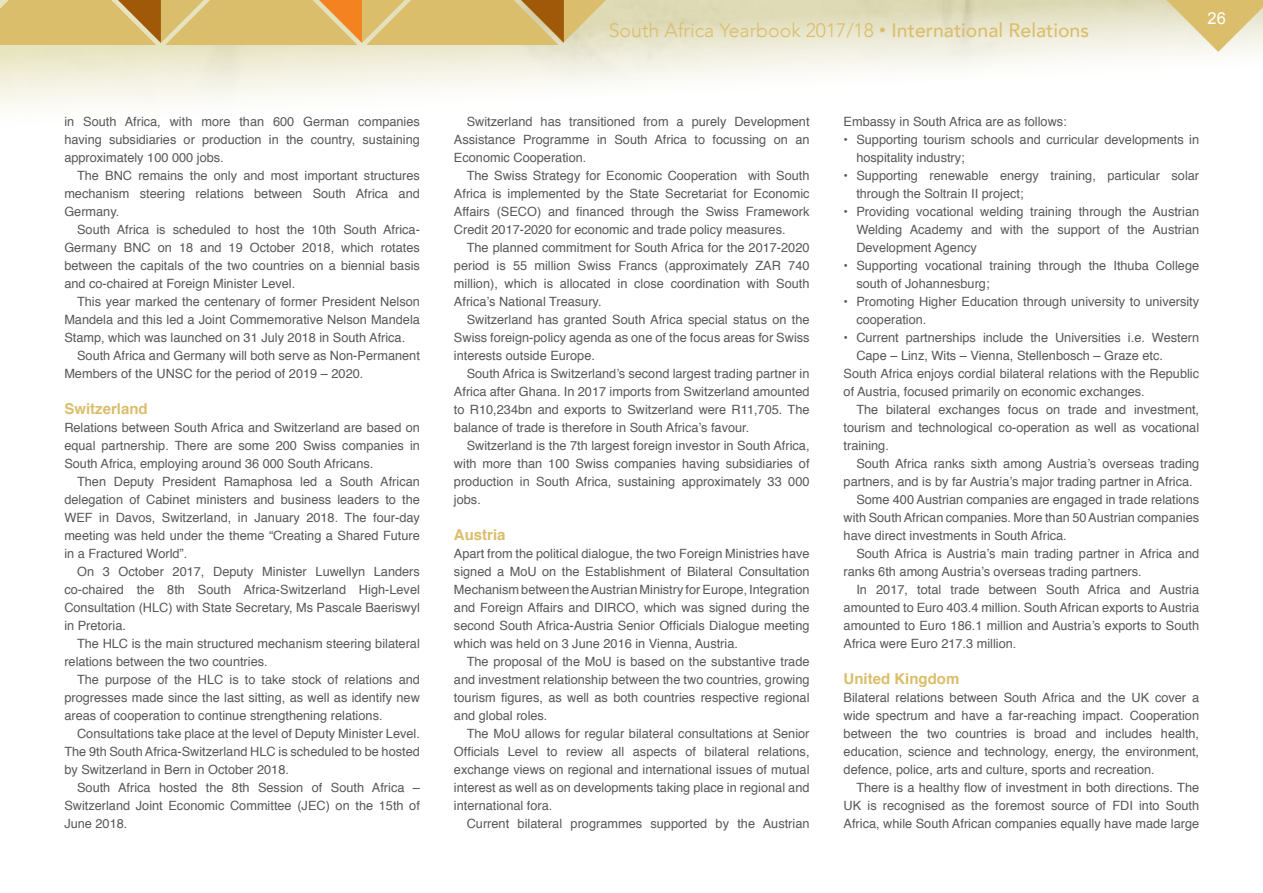
<style>
.page{position:relative;width:1263px;height:893px;background:#fff}
.page>*{position:absolute;margin:0;border:0;box-sizing:border-box;transform-origin:0 0}
.t1{font:300 19.5px "Avenir";color:#dbbe6b}
.t2{font:16.5px "Arial";color:#fff}
.body_copy{font:700 15px "Helvetica";color:#dbbe6b}
.body_copy-2{font:12.75px/18px "Helvetica";color:#57585a;text-align:justify}
.s1{font-family:"Arial";font-weight:400}
.s2{font-weight:500}
</style>
<div class="page">
<svg style="left:1122px;top:0;width:141px;height:52px;background:#e6dbb2"></svg>
<svg style="left:0;top:0;width:659px;height:45px;background:#d9ba6f"></svg>
<p class="body_copy-2" style="left:64px;top:113px;width:357px">in South Africa, with more than 600 German companies having subsidiaries or production in the country, sustaining approximately 100 000 jobs.</p>
<p class="body_copy-2" style="left:64px;top:167px;width:357px;text-indent:13px">The BNC remains the only and most important structures mechanism steering relations between South Africa and Germany.</p>
<p class="body_copy-2" style="left:64px;top:221px;width:357px;text-indent:13px">South Africa is scheduled to host the 10th South Africa-Germany BNC on 18 and 19 October 2018, which rotates between the capitals of the two countries on a biennial basis and co-chaired at Foreign Minister Level.</p>
<p class="body_copy-2" style="left:64px;top:293px;width:357px;text-indent:13px">This year marked the centenary of former President Nelson Mandela and this led a Joint Commemorative Nelson Mandela Stamp, which was launched on 31 July 2018 in South Africa.</p>
<p class="body_copy-2" style="left:64px;top:347px;width:357px;text-indent:13px">South Africa and Germany will both serve as Non-Permanent<br>Members of the UNSC for the period of 2019 – 2020.</p>
<p class="body_copy" style="left:64px;top:397px;width:85px">Switzerland</p>
<p class="body_copy-2" style="left:64px;top:419px;width:357px">Relations between South Africa and Switzerland are based on equal partnership. There are some 200 Swiss companies in South Africa, employing around 36 000 South Africans.</p>
<p class="body_copy-2" style="left:64px;top:473px;width:357px;text-indent:13px">Then Deputy President Ramaphosa led a South African delegation of Cabinet ministers and business leaders to the WEF in Davos, Switzerland, in January 2018. The four-day meeting was held under the theme “Creating a Shared Future in a Fractured World”.</p>
<p class="body_copy-2" style="left:64px;top:563px;width:357px;text-indent:13px">On 3 October 2017, Deputy Minister Luwellyn Landers co-chaired the 8th South Africa-Switzerland High-Level Consultation (HLC) with State Secretary, Ms Pascale Baeriswyl in Pretoria.</p>
<p class="body_copy-2" style="left:64px;top:635px;width:357px;text-indent:13px">The HLC is the main structured mechanism steering bilateral relations between the two countries.</p>
<p class="body_copy-2" style="left:64px;top:671px;width:357px;text-indent:13px">The purpose of the HLC is to take stock of relations and progresses made since the last sitting, as well as identify new areas of cooperation to continue strengthening relations.</p>
<p class="body_copy-2" style="left:64px;top:725px;width:357px;text-indent:13px">Consultations take place at the level of Deputy Minister Level.<br>The 9th South Africa-Switzerland HLC is scheduled to be hosted by Switzerland in Bern in October 2018.</p>
<p class="body_copy-2" style="left:64px;top:779px;width:357px;text-indent:13px">South Africa hosted the 8th Session of South Africa – Switzerland Joint Economic Committee (JEC) on the 15th of June 2018.</p>
<h1 class="t1" style="left:609px;top:19px;width:482px">South Africa Yearbook 2017/18 <span class="s1">•</span> <span class="s2">International Relations</span></h1>
<p class="t2" style="left:1207px;top:7px;width:20px">26</p>
<p class="body_copy-2" style="left:454px;top:113px;width:357px;text-indent:13px">Switzerland has transitioned from a purely Development Assistance Programme in South Africa to focussing on an Economic Cooperation.</p>
<p class="body_copy-2" style="left:454px;top:167px;width:357px;text-indent:13px">The Swiss Strategy for Economic Cooperation with South Africa is implemented by the State Secretariat for Economic Affairs (SECO) and financed through the Swiss Framework Credit 2017-2020 for economic and trade policy measures.</p>
<p class="body_copy-2" style="left:454px;top:239px;width:357px;text-indent:13px">The planned commitment for South Africa for the 2017-2020 period is 55 million Swiss Francs (approximately ZAR 740 million), which is allocated in close coordination with South Africa’s National Treasury.</p>
<p class="body_copy-2" style="left:454px;top:311px;width:357px;text-indent:13px">Switzerland has granted South Africa special status on the Swiss foreign-policy agenda as one of the focus areas for Swiss interests outside Europe.</p>
<p class="body_copy-2" style="left:454px;top:365px;width:357px;text-indent:13px">South Africa is Switzerland’s second largest trading partner in Africa after Ghana. In 2017 imports from Switzerland amounted to R10,234bn and exports to Switzerland were R11,705. The balance of trade is therefore in South Africa’s favour.</p>
<p class="body_copy-2" style="left:454px;top:437px;width:357px;text-indent:13px">Switzerland is the 7th largest foreign investor in South Africa, with more than 100 Swiss companies having subsidiaries of production in South Africa, sustaining approximately 33 000 jobs.</p>
<p class="body_copy" style="left:454px;top:523px;width:53px">Austria</p>
<p class="body_copy-2" style="left:454px;top:545px;width:357px">Apart from the political dialogue, the two Foreign Ministries have signed a MoU on the Establishment of Bilateral Consultation Mechanism between the Austrian Ministry for Europe, Integration and Foreign Affairs and DIRCO, which was signed during the second South Africa-Austria Senior Officials Dialogue meeting which was held on 3 June 2016 in Vienna, Austria.</p>
<p class="body_copy-2" style="left:454px;top:653px;width:357px;text-indent:13px">The proposal of the MoU is based on the substantive trade and investment relationship between the two countries, growing tourism figures, as well as both countries respective regional and global roles.</p>
<p class="body_copy-2" style="left:454px;top:725px;width:357px;text-indent:13px">The MoU allows for regular bilateral consultations at Senior Officials Level to review all aspects of bilateral relations, exchange views on regional and international issues of mutual interest as well as on developments taking place in regional and international fora.</p>
<p class="body_copy-2" style="left:467px;top:815px;width:344px">Current bilateral programmes supported by the Austrian</p>
<p class="body_copy-2" style="left:843px;top:113px;width:225px">Embassy in South Africa are as follows:</p>
<p class="body_copy-2" style="left:856px;top:131px;width:344px;text-indent:-13px">• Supporting tourism schools and curricular developments in hospitality industry;</p>
<p class="body_copy-2" style="left:856px;top:167px;width:344px;text-indent:-13px">• Supporting renewable energy training, particular solar through the Soltrain II project;</p>
<p class="body_copy-2" style="left:856px;top:203px;width:344px;text-indent:-13px">• Providing vocational welding training through the Austrian Welding Academy and with the support of the Austrian Development Agency</p>
<p class="body_copy-2" style="left:856px;top:257px;width:344px;text-indent:-13px">• Supporting vocational training through the Ithuba College south of Johannesburg;</p>
<p class="body_copy-2" style="left:856px;top:293px;width:344px;text-indent:-13px">• Promoting Higher Education through university to university cooperation.</p>
<p class="body_copy-2" style="left:856px;top:329px;width:344px;text-indent:-13px">• Current partnerships include the Universities i.e. Western<br>Cape – Linz, Wits – Vienna, Stellenbosch – Graze etc.</p>
<p class="body_copy-2" style="left:843px;top:365px;width:357px">South Africa enjoys cordial bilateral relations with the Republic of Austria, focused primarily on economic exchanges.</p>
<p class="body_copy-2" style="left:843px;top:401px;width:357px;text-indent:13px">The bilateral exchanges focus on trade and investment, tourism and technological co-operation as well as vocational training.</p>
<p class="body_copy-2" style="left:843px;top:455px;width:357px;text-indent:13px">South Africa ranks sixth among Austria’s overseas trading partners, and is by far Austria’s major trading partner in Africa.</p>
<p class="body_copy-2" style="left:843px;top:491px;width:357px;text-indent:13px">Some 400 Austrian companies are engaged in trade relations with South African companies. More than 50 Austrian companies have direct investments in South Africa.</p>
<p class="body_copy-2" style="left:843px;top:545px;width:357px;text-indent:13px">South Africa is Austria’s main trading partner in Africa and ranks 6th among Austria’s overseas trading partners.</p>
<p class="body_copy-2" style="left:843px;top:581px;width:357px;text-indent:13px">In 2017, total trade between South Africa and Austria amounted to Euro 403.4 million. South African exports to Austria amounted to Euro 186.1 million and Austria’s exports to South Africa were Euro 217.3 million.</p>
<p class="body_copy" style="left:843px;top:667px;width:117px">United Kingdom</p>
<p class="body_copy-2" style="left:843px;top:689px;width:357px">Bilateral relations between South Africa and the UK cover a wide spectrum and have a far-reaching impact. Cooperation between the two countries is broad and includes health, education, science and technology, energy, the environment, defence, police, arts and culture, sports and recreation.</p>
<p class="body_copy-2" style="left:843px;top:779px;width:357px;text-indent:13px">There is a healthy flow of investment in both directions. The UK is recognised as the foremost source of FDI into South Africa, while South African companies equally have made large</p>
</div>
